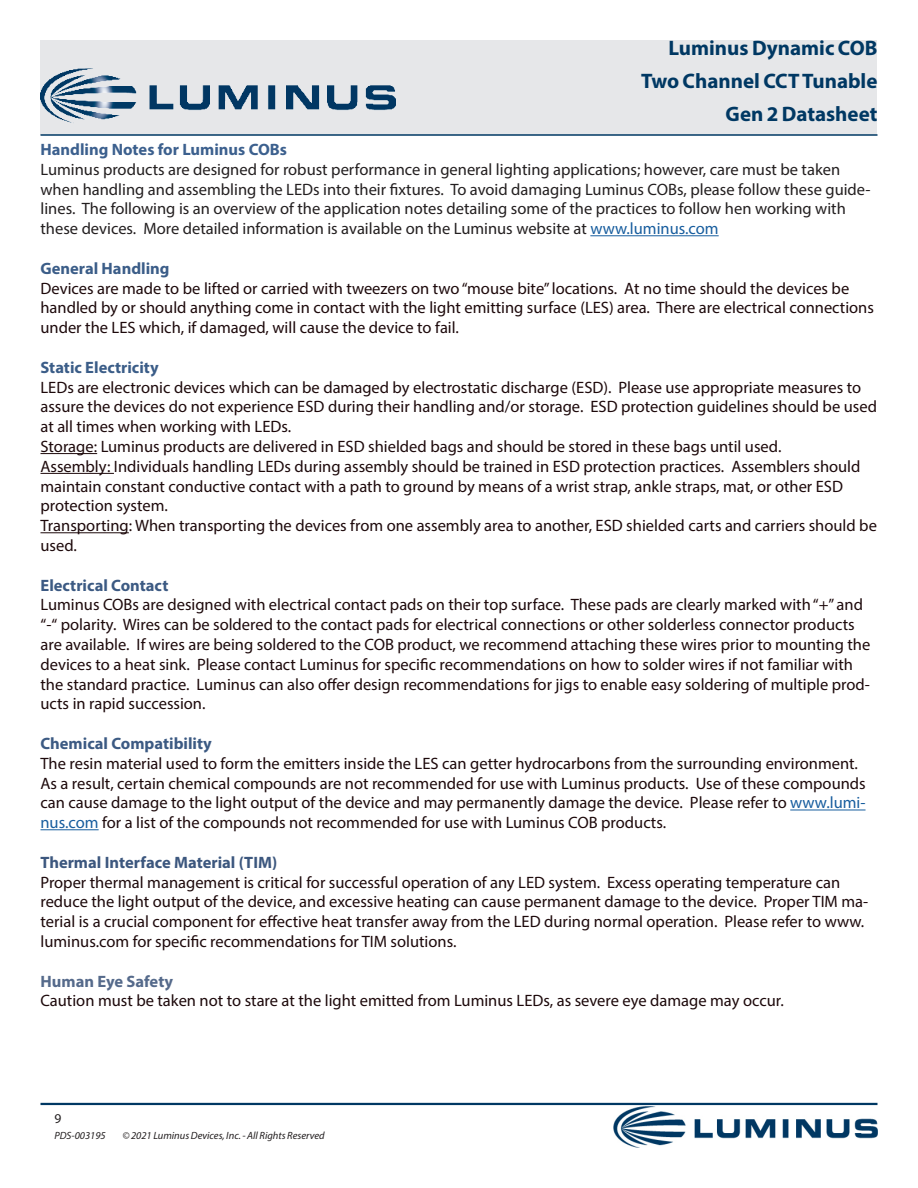
<style>
.page{position:relative;width:918px;height:1188px;background:#fff}
.page>*{position:absolute;margin:0;border:0;box-sizing:border-box;transform-origin:0 0}
.DS_Title1{font:700 21px "Myriad Pro";color:#003863}
.t1{font:16.5px/19.8px "Myriad Pro";color:#1d090b}
.t2{font:16.5px/19.8px "Myriad Pro";color:#231f20}
.t3{font:700 16.5px "Myriad Pro";color:#3c5a83}
.t4{font:700 16.5px "Myriad Pro";color:#3b5d88}
.t5{font:700 16.5px "Myriad Pro";color:#3c577e}
.t6{font:700 16.5px "Myriad Pro";color:#3c608e}
.t7{font:700 16.5px "Myriad Pro";color:#556a8b}
.zzFooterRight2{font:13.5px "Myriad Pro";color:#231f20}
.zzFooterRight1{font:italic 10.5px "Myriad Pro";color:#231f20}
.s1{color:#175d9e}
</style>
<div class="page">
<div style="left:40px;top:40px;width:838px;height:95px;background:#e6e7e9"></div>
<hr style="left:40px;top:1103px;width:838px;height:2px;background:#003863">
<hr style="left:40px;top:134px;width:838px;height:2px;background:#003863">
<img style="left:614px;top:1106px;width:264px;height:42px">
<img style="left:41px;top:68px;width:355px;height:55px">
<hr style="left:590px;top:235px;width:129px;height:1px;background:#175d9e">
<hr style="left:40px;top:453px;width:57px;height:1px;background:#1d090b">
<hr style="left:40px;top:473px;width:74px;height:1px;background:#1d090b">
<hr style="left:40px;top:532px;width:89px;height:1px;background:#1d090b">
<hr style="left:790px;top:810px;width:76px;height:1px;background:#175d9e">
<hr style="left:40px;top:829px;width:59px;height:1px;background:#175d9e">
<p class="DS_Title1" style="left:668px;top:34px;width:211px">Luminus Dynamic COB</p>
<p class="DS_Title1" style="left:641px;top:67px;width:238px">Two Channel CCT Tunable</p>
<p class="DS_Title1" style="left:726px;top:100px;width:153px">Gen 2 Datasheet</p>
<p class="t6" style="left:40px;top:139px;width:248px">Handling Notes for Luminus COBs</p>
<p class="t2" style="left:40px;top:159px;width:832px">Luminus products are designed for robust performance in general lighting applications; however, care must be taken when handling and assembling the LEDs into their fixtures. To avoid damaging Luminus COBs, please follow these guide&shy;lines. The following is an overview of the application notes detailing some of the practices to follow hen working with these devices. More detailed information is available on the Luminus website at <span class="s1">www.luminus.com</span></p>
<p class="t4" style="left:40px;top:257px;width:131px">General Handling</p>
<p class="t1" style="left:40px;top:278px;width:835px">Devices are made to be lifted or carried with tweezers on two “mouse bite” locations. At no time should the devices be handled by or should anything come in contact with the light emitting surface (LES) area. There are electrical connections under the LES which, if damaged, will cause the device to fail.</p>
<p class="t4" style="left:40px;top:356px;width:120px">Static Electricity</p>
<p class="t1" style="left:40px;top:377px;width:838px">LEDs are electronic devices which can be damaged by electrostatic discharge (ESD). Please use appropriate measures to assure the devices do not experience ESD during their handling and/or storage. ESD protection guidelines should be used at all times when working with LEDs.</p>
<p class="t1" style="left:40px;top:436px;width:741px">Storage: Luminus products are delivered in ESD shielded bags and should be stored in these bags until used.</p>
<p class="t1" style="left:40px;top:456px;width:822px">Assembly: Individuals handling LEDs during assembly should be trained in ESD protection practices. Assemblers should maintain constant conductive contact with a path to ground by means of a wrist strap, ankle straps, mat, or other ESD protection system.</p>
<p class="t1" style="left:40px;top:515px;width:838px">Transporting: When transporting the devices from one assembly area to another, ESD shielded carts and carriers should be used.</p>
<p class="t3" style="left:40px;top:574px;width:129px">Electrical Contact</p>
<p class="t1" style="left:40px;top:595px;width:831px">Luminus COBs are designed with electrical contact pads on their top surface. These pads are clearly marked with “+” and “-“ polarity. Wires can be soldered to the contact pads for electrical connections or other solderless connector products are available. If wires are being soldered to the COB product, we recommend attaching these wires prior to mounting the devices to a heat sink. Please contact Luminus for specific recommendations on how to solder wires if not familiar with the standard practice. Luminus can also offer design recommendations for jigs to enable easy soldering of multiple prod&shy;ucts in rapid succession.</p>
<p class="t3" style="left:40px;top:733px;width:173px">Chemical Compatibility</p>
<p class="t1" style="left:40px;top:753px;width:827px">The resin material used to form the emitters inside the LES can getter hydrocarbons from the surrounding environment.<br>As a result, certain chemical compounds are not recommended for use with Luminus products. Use of these compounds can cause damage to the light output of the device and may permanently damage the device. Please refer to <span class="s1">www.lumi&shy;nus.com</span> for a list of the compounds not recommended for use with Luminus COB products.</p>
<p class="t5" style="left:40px;top:851px;width:238px">Thermal Interface Material (TIM)</p>
<p class="t1" style="left:40px;top:872px;width:829px">Proper thermal management is critical for successful operation of any LED system. Excess operating temperature can reduce the light output of the device, and excessive heating can cause permanent damage to the device. Proper TIM ma&shy;terial is a crucial component for effective heat transfer away from the LED during normal operation. Please refer to www. luminus.com for specific recommendations for TIM solutions.</p>
<p class="t7" style="left:40px;top:970px;width:134px">Human Eye Safety</p>
<p class="t1" style="left:40px;top:991px;width:743px">Caution must be taken not to stare at the light emitted from Luminus LEDs, as severe eye damage may occur.</p>
<p class="zzFooterRight2" style="left:54px;top:1110px;width:8px">9</p>
<p class="zzFooterRight1" style="left:54px;top:1129px;width:53px">PDS-003195</p>
<p class="zzFooterRight1" style="left:123px;top:1129px;width:204px">© 2021 Luminus Devices, Inc. - All Rights Reserved</p>
</div>
